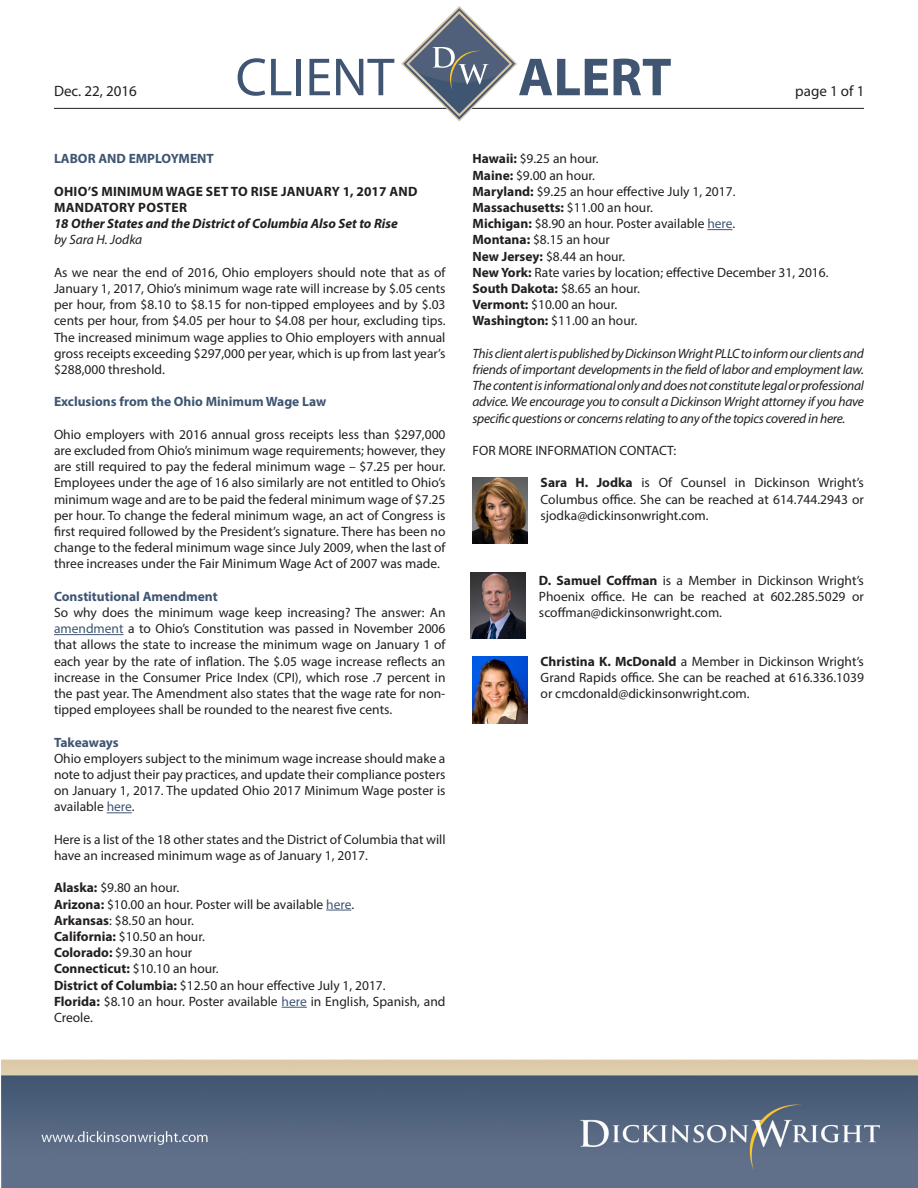
<style>
.page{position:relative;width:918px;height:1188px;background:#fff}
.page>*{position:absolute;margin:0;border:0;box-sizing:border-box;transform-origin:0 0}
.t1{font:54px "Myriad Pro";color:#3f5572}
.t2{font:700 54px "Myriad Pro";color:#3f5572}
.t3{font:15px "Myriad Pro";color:#231f20}
.t4{font:13.5px/16.2px "Myriad Pro";color:#231f20;text-align:justify}
.t5{font:italic 13.5px/16.2px "Myriad Pro";letter-spacing:-.02em;color:#231f20;text-align:justify}
.t6{font:700 13.5px/16.2px "Myriad Pro";letter-spacing:.005em;color:#231f20}
.t7{font:700 13.5px "Myriad Pro";color:#3f5572}
.t8{font:italic 700 13.5px "Myriad Pro";color:#231f20}
.t9{font:italic 13.5px "Myriad Pro";color:#231f20}
.s1{color:#3f5572}
.s2{font-weight:700}
.s3{font-weight:400}
</style>
<div class="page">
<img style="left:1px;top:107px;width:917px;height:1081px">
<hr style="left:54px;top:108px;width:810px;height:1px;background:#231f20">
<hr style="left:54px;top:634px;width:70px;height:1px;background:#3f5572">
<svg style="left:107px;top:812px;width:25px;height:1px"></svg>
<svg style="left:326px;top:910px;width:25px;height:1px"></svg>
<svg style="left:282px;top:1007px;width:25px;height:1px"></svg>
<svg style="left:707px;top:229px;width:25px;height:1px"></svg>
<svg style="left:401px;top:6px;width:116px;height:115px"></svg>
<img style="left:472px;top:477px;width:55px;height:67px">
<img style="left:471px;top:572px;width:54px;height:67px">
<img style="left:472px;top:657px;width:55px;height:66px">
<p class="t1" style="left:236px;top:44px;width:160px">CLIENT</p>
<p class="t2" style="left:518px;top:42px;width:155px">ALERT</p>
<p class="t3" style="left:54px;top:82px;width:84px">Dec. 22, 2016</p>
<p class="t3" style="left:795px;top:82px;width:71px">page 1 of 1</p>
<p class="t7" style="left:54px;top:150px;width:161px">LABOR AND EMPLOYMENT</p>
<p class="t6" style="left:54px;top:183px;width:365px">OHIO’S MINIMUM WAGE SET TO RISE JANUARY 1, 2017 AND<br>MANDATORY POSTER</p>
<p class="t8" style="left:54px;top:215px;width:345px">18 Other States and the District of Columbia Also Set to Rise</p>
<p class="t9" style="left:54px;top:232px;width:90px">by Sara H. Jodka</p>
<p class="t4" style="left:54px;top:264px;width:393px">As we near the end of 2016, Ohio employers should note that as of January 1, 2017, Ohio’s minimum wage rate will increase by $.05 cents per hour, from $8.10 to $8.15 for non-tipped employees and by $.03 cents per hour, from $4.05 per hour to $4.08 per hour, excluding tips.<br>The increased minimum wage applies to Ohio employers with annual gross receipts exceeding $297,000 per year, which is up from last year’s $288,000 threshold.</p>
<p class="t7" style="left:54px;top:393px;width:274px">Exclusions from the Ohio Minimum Wage Law</p>
<p class="t4" style="left:54px;top:426px;width:393px">Ohio employers with 2016 annual gross receipts less than $297,000 are excluded from Ohio’s minimum wage requirements; however, they are still required to pay the federal minimum wage – $7.25 per hour.<br>Employees under the age of 16 also similarly are not entitled to Ohio’s minimum wage and are to be paid the federal minimum wage of $7.25 per hour. To change the federal minimum wage, an act of Congress is first required followed by the President’s signature. There has been no change to the federal minimum wage since July 2009, when the last of three increases under the Fair Minimum Wage Act of 2007 was made.</p>
<p class="t7" style="left:54px;top:588px;width:165px">Constitutional Amendment</p>
<p class="t4" style="left:54px;top:604px;width:393px">So why does the minimum wage keep increasing? The answer: An <span class="s1">amendment</span> a to Ohio’s Constitution was passed in November 2006 that allows the state to increase the minimum wage on January 1 of each year by the rate of inflation. The $.05 wage increase reflects an increase in the Consumer Price Index (CPI), which rose .7 percent in the past year. The Amendment also states that the wage rate for non&shy;tipped employees shall be rounded to the nearest five cents.</p>
<p class="t7" style="left:54px;top:733px;width:66px">Takeaways</p>
<p class="t4" style="left:54px;top:750px;width:393px">Ohio employers subject to the minimum wage increase should make a note to adjust their pay practices, and update their compliance posters on January 1, 2017. The updated Ohio 2017 Minimum Wage poster is available <span class="s1">here</span>.</p>
<p class="t4" style="left:54px;top:831px;width:393px">Here is a list of the 18 other states and the District of Columbia that will have an increased minimum wage as of January 1, 2017.</p>
<p class="t4" style="left:54px;top:880px;width:127px"><span class="s2">Alaska:</span> $9.80 an hour.</p>
<p class="t4" style="left:54px;top:896px;width:302px"><span class="s2">Arizona:</span> $10.00 an hour. Poster will be available <span class="s1">here</span>.</p>
<p class="t4" style="left:54px;top:912px;width:141px"><span class="s2">Arkansas</span>: $8.50 an hour.</p>
<p class="t4" style="left:54px;top:928px;width:152px"><span class="s2">California:</span> $10.50 an hour.</p>
<p class="t4" style="left:54px;top:944px;width:140px"><span class="s2">Colorado:</span> $9.30 an hour</p>
<p class="t4" style="left:54px;top:961px;width:166px"><span class="s2">Connecticut:</span> $10.10 an hour.</p>
<p class="t4" style="left:54px;top:977px;width:333px"><span class="s2">District of Columbia:</span> $12.50 an hour effective July 1, 2017.</p>
<p class="t4" style="left:54px;top:993px;width:393px"><span class="s2">Florida:</span> $8.10 an hour. Poster available <span class="s1">here</span> in English, Spanish, and<br>Creole.</p>
<p class="t4" style="left:472px;top:151px;width:128px"><span class="s2">Hawaii:</span> $9.25 an hour.</p>
<p class="t4" style="left:472px;top:167px;width:124px"><span class="s2">Maine:</span> $9.00 an hour.</p>
<p class="t4" style="left:472px;top:183px;width:265px"><span class="s2">Maryland:</span> $9.25 an hour effective July 1, 2017.</p>
<p class="t6" style="left:472px;top:199px;width:182px">Massachusetts: <span class="s3">$11.00 an hour.</span></p>
<p class="t4" style="left:472px;top:215px;width:264px"><span class="s2">Michigan:</span> $8.90 an hour. Poster available <span class="s1">here</span>.</p>
<p class="t4" style="left:472px;top:232px;width:139px"><span class="s2">Montana:</span> $8.15 an hour</p>
<p class="t4" style="left:472px;top:248px;width:154px"><span class="s2">New Jersey:</span> $8.44 an hour.</p>
<p class="t4" style="left:472px;top:264px;width:358px"><span class="s2">New York:</span> Rate varies by location; effective December 31, 2016.</p>
<p class="t6" style="left:472px;top:280px;width:169px">South Dakota: <span class="s3">$8.65 an hour.</span></p>
<p class="t4" style="left:472px;top:296px;width:146px"><span class="s2">Vermont:</span> $10.00 an hour.</p>
<p class="t4" style="left:472px;top:313px;width:166px"><span class="s2">Washington:</span> $11.00 an hour.</p>
<p class="t5" style="left:472px;top:345px;width:393px">This client alert is published by Dickinson Wright PLLC to inform our clients and friends of important developments in the field of labor and employment law.<br>The content is informational only and does not constitute legal or professional advice. We encourage you to consult a Dickinson Wright attorney if you have specific questions or concerns relating to any of the topics covered in here.</p>
<p class="t4" style="left:472px;top:442px;width:205px">FOR MORE INFORMATION CONTACT:</p>
<p class="t4" style="left:541px;top:475px;width:325px"><span class="s2">Sara H. Jodka</span> is Of Counsel in Dickinson Wright’s Columbus office. She can be reached at 614.744.2943 or sjodka@dickinsonwright.com.</p>
<p class="t4" style="left:539px;top:572px;width:326px"><span class="s2">D. Samuel Coffman</span> is a Member in Dickinson Wright’s Phoenix office. He can be reached at 602.285.5029 or scoffman@dickinsonwright.com.</p>
<p class="t4" style="left:541px;top:653px;width:325px"><span class="s2">Christina K. McDonald</span> a Member in Dickinson Wright’s Grand Rapids office. She can be reached at 616.336.1039 or cmcdonald@dickinsonwright.com.</p>
</div>
